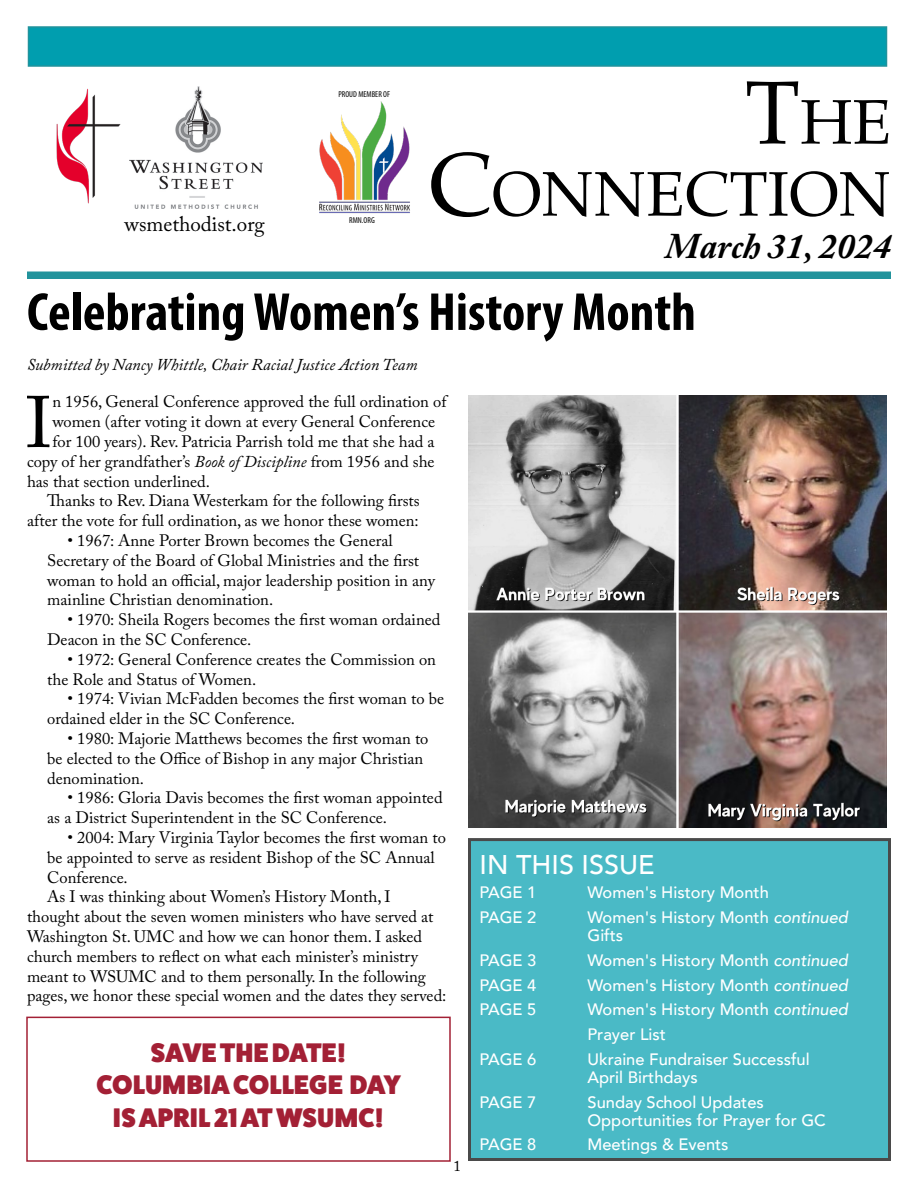
<style>
.page{position:relative;width:918px;height:1188px;background:#fff}
.page>*{position:absolute;margin:0;border:0;box-sizing:border-box;transform-origin:0 0}
.t1{font:72.15px "Adobe Caslon Pro";color:#000}
.t2{font:63px "Palatino";color:#000}
.t3{font:700 condensed 54px "Myriad Pro";color:#000}
.t4{font:italic 700 36px "Adobe Caslon Pro";color:#000}
.t5{font:800 27px "Fat Frank";letter-spacing:.005em;color:#a32035}
.t6{font:500 27px "Avenir";color:#fff}
.t7{font:21px "Adobe Caslon Pro";color:#000}
.t8{font:16.5px/19.8px "Adobe Caslon Pro";color:#000}
.t9{font:500 16.5px "Avenir";color:#fff}
.t10{font:italic 16.5px "Adobe Caslon Pro";color:#000}
.t11{font:15px "Adobe Caslon Pro";color:#000}
.t12{font:condensed 8.55px "Myriad Pro";color:#000}
.s1{font-size:90px}
.s2{font-style:italic}
</style>
<div class="page">
<div style="left:28px;top:26px;width:859px;height:41px;background:#009eaf;border:2px solid #22939c"></div>
<div style="left:27px;top:272px;width:864px;height:7px;background:#22939c"></div>
<img style="left:130px;top:86px;width:133px;height:122px">
<img style="left:319px;top:102px;width:91px;height:112px">
<img style="left:56px;top:89px;width:64px;height:114px">
<div style="left:470px;top:840px;width:420px;height:320px;background:#4abac6"></div>
<img style="left:468px;top:395px;width:419px;height:432px">
<div style="left:26px;top:1017px;width:425px;height:145px;border:2px solid #a32035"></div>
<p class="t7" style="left:125px;top:212px;width:142px">wsmethodist.org</p>
<p class="t12" style="left:339px;top:89px;width:53px">PROUD MEMBER OF</p>
<p class="t12" style="left:349px;top:215px;width:27px">RMN.ORG</p>
<p class="t2" style="left:745px;top:70px;width:148px"><span class="s1">T</span>HE</p>
<p class="t2" style="left:428px;top:142px;width:464px"><span class="s1">C</span>ONNECTION</p>
<p class="t4" style="left:665px;top:225px;width:228px">March 31, 2024</p>
<p class="t3" style="left:27px;top:278px;width:670px">Celebrating Women’s History Month</p>
<p class="t10" style="left:27px;top:354px;width:392px">Submitted by Nancy Whittle, Chair Racial Justice Action Team</p>
<p class="t1" style="left:26px;top:380px;width:28px">I</p>
<p class="t8" style="left:52px;top:392px;width:396px">n 1956, General Conference approved the full ordination of</p>
<p class="t8" style="left:52px;top:412px;width:384px">women (after voting it down at every General Conference</p>
<p class="t8" style="left:52px;top:431px;width:384px">for 100 years). Rev. Patricia Parrish told me that she had a</p>
<p class="t8" style="left:27px;top:451px;width:409px">copy of her grandfather’s <span class="s2">Book of Discipline</span> from 1956 and she</p>
<p class="t8" style="left:27px;top:471px;width:185px">has that section underlined.</p>
<p class="t8" style="left:27px;top:491px;width:394px;text-align:right">Thanks to Rev. Diana Westerkam for the following firsts after the vote for full ordination, as we honor these women:</p>
<p class="t8" style="left:47px;top:530px;width:389px;text-indent:20px">• 1967: Anne Porter Brown becomes the General Secretary of the Board of Global Ministries and the first woman to hold an official, major leadership position in any mainline Christian denomination.</p>
<p class="t8" style="left:47px;top:610px;width:395px;text-indent:20px">• 1970: Sheila Rogers becomes the first woman ordained<br>Deacon in the SC Conference.</p>
<p class="t8" style="left:47px;top:649px;width:390px;text-indent:20px">• 1972: General Conference creates the Commission on the Role and Status of Women.</p>
<p class="t8" style="left:47px;top:689px;width:398px;text-indent:20px">• 1974: Vivian McFadden becomes the first woman to be ordained elder in the SC Conference.</p>
<p class="t8" style="left:47px;top:728px;width:383px;text-indent:20px">• 1980: Majorie Matthews becomes the first woman to be elected to the Office of Bishop in any major Christian denomination.</p>
<p class="t8" style="left:47px;top:788px;width:397px;text-indent:20px">• 1986: Gloria Davis becomes the first woman appointed as a District Superintendent in the SC Conference.</p>
<p class="t8" style="left:47px;top:827px;width:400px;text-indent:20px">• 2004: Mary Virginia Taylor becomes the first woman to be appointed to serve as resident Bishop of the SC Annual<br>Conference.</p>
<p class="t8" style="left:27px;top:887px;width:421px;text-indent:20px">As I was thinking about Women’s History Month, I thought about the seven women ministers who have served at Washington St. UMC and how we can honor them. I asked church members to reflect on what each minister’s ministry meant to WSUMC and to them personally. In the following pages, we honor these special women and the dates they served:</p>
<p class="t5" style="left:151px;top:1037px;width:197px">SAVE THE DATE!</p>
<p class="t5" style="left:96px;top:1070px;width:306px">COLUMBIA COLLEGE DAY</p>
<p class="t5" style="left:113px;top:1102px;width:272px">IS APRIL 21 AT WSUMC!</p>
<p class="t11" style="left:454px;top:1157px;width:9px">1</p>
<p class="t6" style="left:480px;top:841px;width:177px">IN THIS ISSUE</p>
<p class="t9" style="left:480px;top:878px;width:58px">PAGE 1</p>
<p class="t9" style="left:588px;top:878px;width:183px">Women's History Month</p>
<p class="t9" style="left:480px;top:903px;width:58px">PAGE 2</p>
<p class="t9" style="left:588px;top:903px;width:262px">Women's History Month <span class="s2">continued</span></p>
<p class="t9" style="left:588px;top:921px;width:37px">Gifts</p>
<p class="t9" style="left:480px;top:946px;width:58px">PAGE 3</p>
<p class="t9" style="left:588px;top:946px;width:262px">Women's History Month <span class="s2">continued</span></p>
<p class="t9" style="left:480px;top:971px;width:58px">PAGE 4</p>
<p class="t9" style="left:588px;top:971px;width:262px">Women's History Month <span class="s2">continued</span></p>
<p class="t9" style="left:480px;top:995px;width:58px">PAGE 5</p>
<p class="t9" style="left:588px;top:995px;width:262px">Women's History Month <span class="s2">continued</span></p>
<p class="t9" style="left:588px;top:1020px;width:80px">Prayer List</p>
<p class="t9" style="left:480px;top:1045px;width:58px">PAGE 6</p>
<p class="t9" style="left:588px;top:1045px;width:224px">Ukraine Fundraiser Successful</p>
<p class="t9" style="left:588px;top:1063px;width:112px">April Birthdays</p>
<p class="t9" style="left:480px;top:1088px;width:58px">PAGE 7</p>
<p class="t9" style="left:588px;top:1088px;width:178px">Sunday School Updates</p>
<p class="t9" style="left:588px;top:1106px;width:240px">Opportunities for Prayer for GC</p>
<p class="t9" style="left:480px;top:1130px;width:58px">PAGE 8</p>
<p class="t9" style="left:588px;top:1130px;width:143px">Meetings &amp; Events</p>
</div>
